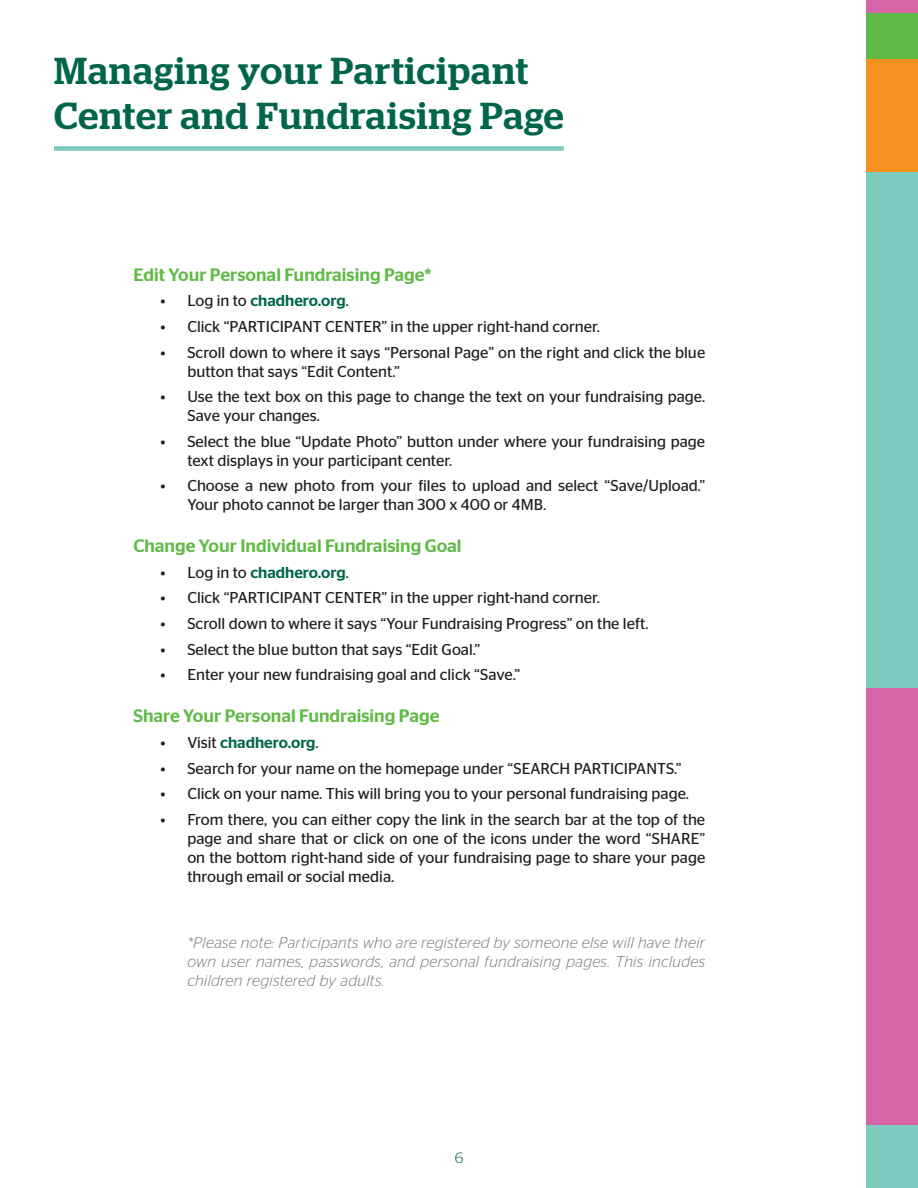
<style>
.page{position:relative;width:918px;height:1188px;background:#fff}
.page>*{position:absolute;margin:0;border:0;box-sizing:border-box;transform-origin:0 0}
.t1{font:500 37.5px/45px "Stag";letter-spacing:.03em;color:#00654b}
.t2{font:500 18px "Stag Sans";color:#60bb46}
.t3{font:15.75px/18.9px "Stag Sans";color:#231f20}
.t4{font:italic 300 15.75px/18.9px "Stag Sans";letter-spacing:.02em;color:#76787b;text-align:justify}
.t5{font:500 15.75px "Stag Sans";color:#00654b}
.t6{font:300 15px "Stag";color:#00654b}
.s1{font-weight:400;color:#231f20}
</style>
<div class="page">
<div style="left:866px;top:105px;width:52px;height:1083px;background:#7bcbbe"></div>
<div style="left:866px;top:689px;width:52px;height:436px;background:#d565a6"></div>
<div style="left:866px;top:0;width:52px;height:13px;background:#d565a6"></div>
<div style="left:866px;top:13px;width:52px;height:46px;background:#60bb46"></div>
<div style="left:866px;top:59px;width:52px;height:112px;background:#f69122"></div>
<div style="left:54px;top:146px;width:510px;height:5px;background:#7bcbbe"></div>
<h1 class="t1" style="left:54px;top:48px;width:511px">Managing your Participant<br>Center and Fundraising Page</h1>
<p class="t2" style="left:133px;top:262px;width:299px">Edit Your Personal Fundraising Page*</p>
<p class="t5" style="left:160px;top:290px;width:190px"><span class="s1">• Log in to</span> chadhero.org<span class="s1">.</span></p>
<p class="t3" style="left:160px;top:316px;width:441px">• Click “PARTICIPANT CENTER” in the upper right-hand corner.</p>
<p class="t3" style="left:187px;top:342px;width:519px;text-indent:-27px">• Scroll down to where it says “Personal Page” on the right and click the blue button that says “Edit Content.”</p>
<p class="t3" style="left:187px;top:386px;width:519px;text-indent:-27px">• Use the text box on this page to change the text on your fundraising page.<br>Save your changes.</p>
<p class="t3" style="left:187px;top:431px;width:519px;text-indent:-27px">• Select the blue “Update Photo” button under where your fundraising page text displays in your participant center.</p>
<p class="t3" style="left:187px;top:475px;width:519px;text-indent:-27px">• Choose a new photo from your files to upload and select “Save/Upload.”<br>Your photo cannot be larger than 300 x 400 or 4MB.</p>
<p class="t2" style="left:133px;top:533px;width:330px">Change Your Individual Fundraising Goal</p>
<p class="t5" style="left:160px;top:561px;width:190px"><span class="s1">• Log in to</span> chadhero.org<span class="s1">.</span></p>
<p class="t3" style="left:160px;top:587px;width:441px">• Click “PARTICIPANT CENTER” in the upper right-hand corner.</p>
<p class="t3" style="left:160px;top:613px;width:490px">• Scroll down to where it says “Your Fundraising Progress” on the left.</p>
<p class="t3" style="left:160px;top:639px;width:321px">• Select the blue button that says “Edit Goal.”</p>
<p class="t3" style="left:160px;top:664px;width:361px">• Enter your new fundraising goal and click “Save.”</p>
<p class="t2" style="left:133px;top:703px;width:308px">Share Your Personal Fundraising Page</p>
<p class="t5" style="left:160px;top:731px;width:160px"><span class="s1">• Visit</span> chadhero.org<span class="s1">.</span></p>
<p class="t3" style="left:160px;top:757px;width:523px">• Search for your name on the homepage under “SEARCH PARTICIPANTS.”</p>
<p class="t3" style="left:160px;top:783px;width:530px">• Click on your name. This will bring you to your personal fundraising page.</p>
<p class="t3" style="left:187px;top:809px;width:519px;text-align:justify;text-indent:-27px">• From there, you can either copy the link in the search bar at the top of the page and share that or click on one of the icons under the word “SHARE” on the bottom right-hand side of your fundraising page to share your page through email or social media.</p>
<p class="t4" style="left:187px;top:932px;width:519px">*Please note: Participants who are registered by someone else will have their own user names, passwords, and personal fundraising pages. This includes children registered by adults.</p>
<p class="t6" style="left:455px;top:1149px;width:10px">6</p>
</div>
